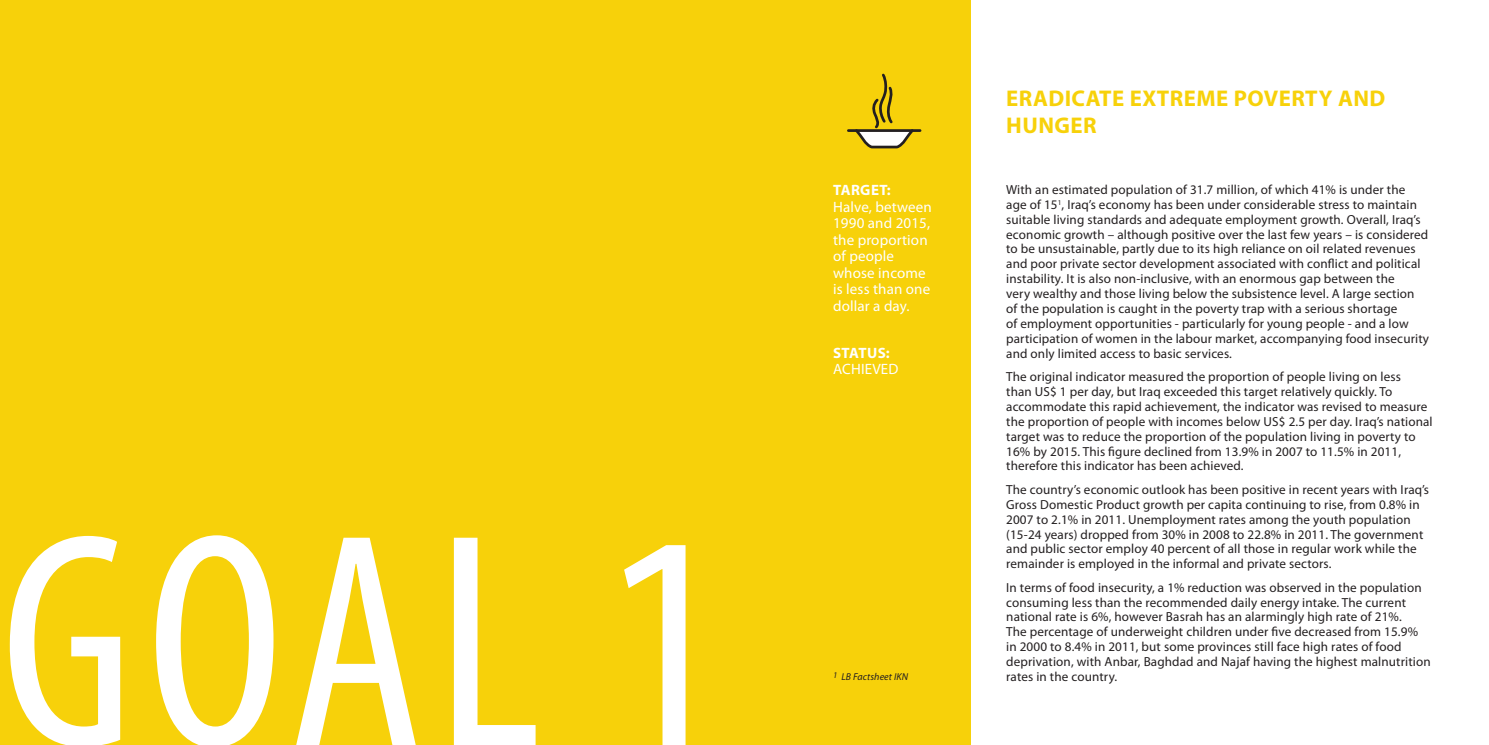
<style>
.page{position:relative;width:1489px;height:745px;background:#fff}
.page>*{position:absolute;margin:0;border:0;box-sizing:border-box;transform-origin:0 0}
.Goal{font:condensed 307.12px "Myriad Pro";color:#fff}
.Goal-2{font:700 22.75px/27.2px "Myriad";letter-spacing:.02em;color:#f7d10a}
.TARGET_STATUS{font:15px/16.5px "Myriad Pro";letter-spacing:.01em;color:#fff}
.Body{font:13.12px/14.9px "Myriad Pro";letter-spacing:.01em;color:#231f20}
.footnote{font:italic 10px "Myriad Pro";letter-spacing:.01em;color:#231f20}
.s1{font-weight:700}
</style>
<div class="page">
<div style="left:0;top:0;width:970px;height:744px;background:#f7d10a"></div>
<svg style="left:856px;top:73px;width:57px;height:76px"></svg>
<hr style="left:848px;top:129px;width:72px;height:3px;background:#231f20">
<p class="Goal" style="left:0;top:457px;width:724px">Goal 1</p>
<p class="TARGET_STATUS" style="left:833px;top:182px;width:100px"><span class="s1">TARGET:<br></span>Halve, between<br>1990 and 2015, the proportion of people whose income is less than one dollar a day.</p>
<p class="TARGET_STATUS" style="left:833px;top:344px;width:67px"><span class="s1">STATUS:<br></span>ACHIEVED</p>
<p class="footnote" style="left:833px;top:670px;width:76px"><sup>1</sup> LB Factsheet IKN</p>
<p class="Goal-2" style="left:1006px;top:85px;width:381px">ERADICATE EXTREME POVERTY AND<br>HUNGER</p>
<p class="Body" style="left:1006px;top:182px;width:424px">With an estimated population of 31.7 million, of which 41% is under the<br>age of 15<sup>1</sup>, Iraq’s economy has been under considerable stress to maintain suitable living standards and adequate employment growth. Overall, Iraq’s economic growth – although positive over the last few years – is considered to be unsustainable, partly due to its high reliance on oil related revenues and poor private sector development associated with conflict and political instability. It is also non-inclusive, with an enormous gap between the<br>very wealthy and those living below the subsistence level. A large section<br>of the population is caught in the poverty trap with a serious shortage<br>of employment opportunities - particularly for young people - and a low participation of women in the labour market, accompanying food insecurity and only limited access to basic services.</p>
<p class="Body" style="left:1006px;top:369px;width:428px">The original indicator measured the proportion of people living on less<br>than US$ 1 per day, but Iraq exceeded this target relatively quickly. To accommodate this rapid achievement, the indicator was revised to measure the proportion of people with incomes below US$ 2.5 per day. Iraq’s national target was to reduce the proportion of the population living in poverty to 16% by 2015. This figure declined from 13.9% in 2007 to 11.5% in 2011, therefore this indicator has been achieved.</p>
<p class="Body" style="left:1006px;top:481px;width:424px">The country’s economic outlook has been positive in recent years with Iraq’s Gross Domestic Product growth per capita continuing to rise, from 0.8% in 2007 to 2.1% in 2011. Unemployment rates among the youth population (15-24 years) dropped from 30% in 2008 to 22.8% in 2011. The government and public sector employ 40 percent of all those in regular work while the remainder is employed in the informal and private sectors.</p>
<p class="Body" style="left:1006px;top:579px;width:426px">In terms of food insecurity, a 1% reduction was observed in the population consuming less than the recommended daily energy intake. The current national rate is 6%, however Basrah has an alarmingly high rate of 21%.<br>The percentage of underweight children under five decreased from 15.9% in 2000 to 8.4% in 2011, but some provinces still face high rates of food deprivation, with Anbar, Baghdad and Najaf having the highest malnutrition rates in the country.</p>
</div>
